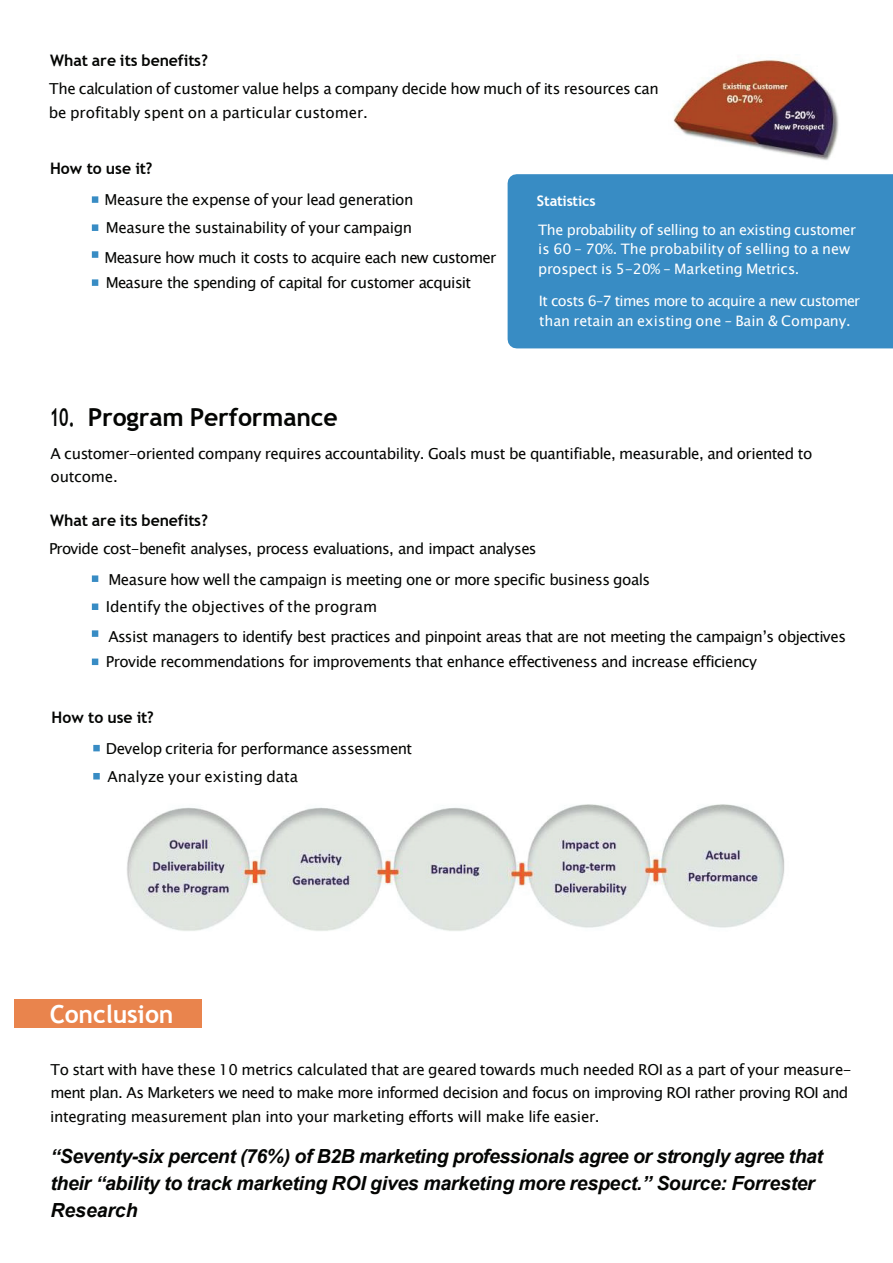
<style>
.page{position:relative;width:893px;height:1263px;background:#fff}
.page>*{position:absolute;margin:0;border:0;box-sizing:border-box;transform-origin:0 0}
.t1{font:700 24.9px "Trebuchet MS";letter-spacing:-.005em;color:#040503;scale:.65 1}
.t2{font:700 24.9px "Trebuchet MS";letter-spacing:-.01em;color:#fff}
.t3{font:italic 700 19.5px/27px "Arial";letter-spacing:-.02em;color:#040503}
.t4{font:700 15.9px "Trebuchet MS";letter-spacing:-.005em;color:#040503}
.t5{font:15.15px/23.4px "Lucida Sans Unicode";letter-spacing:-.03em;color:#040503}
.t6{font:14.4px/19.6px "Lucida Sans Unicode";letter-spacing:-.025em;color:#fff}
.t7{font:700 14.4px "Trebuchet MS";letter-spacing:-.01em;color:#fff}
</style>
<div class="page">
<img style="left:127px;top:59px;width:714px;height:872px">
<div style="left:508px;top:174px;width:385px;height:174px;background:#388cc4"></div>
<div style="left:92px;top:196px;width:6px;height:7px;background:#388cc4"></div>
<div style="left:92px;top:224px;width:6px;height:7px;background:#388cc4"></div>
<div style="left:92px;top:251px;width:6px;height:7px;background:#388cc4"></div>
<div style="left:92px;top:279px;width:6px;height:7px;background:#388cc4"></div>
<div style="left:14px;top:999px;width:187px;height:29px;background:#e9844d"></div>
<div style="left:92px;top:575px;width:6px;height:7px;background:#388cc4"></div>
<div style="left:92px;top:603px;width:6px;height:7px;background:#388cc4"></div>
<div style="left:92px;top:630px;width:6px;height:7px;background:#388cc4"></div>
<div style="left:92px;top:658px;width:6px;height:7px;background:#388cc4"></div>
<div style="left:93px;top:745px;width:7px;height:6px;background:#388cc4"></div>
<div style="left:93px;top:773px;width:7px;height:6px;background:#388cc4"></div>
<p class="t4" style="left:50px;top:51px;width:159px">What are its benefits?</p>
<p class="t5" style="left:49px;top:77px;width:611px">The calculation of customer value helps a company decide how much of its resources can be profitably spent on a particular customer.</p>
<p class="t4" style="left:50px;top:158px;width:104px">How to use it?</p>
<p class="t5" style="left:104px;top:186px;width:393px;line-height:28.7px">Measure the expense of your lead generation<br>Measure the sustainability of your campaign<br>Measure how much it costs to acquire each new customer</p>
<p class="t5" style="left:106px;top:271px;width:367px">Measure the spending of capital for customer acquisit</p>
<p class="t7" style="left:537px;top:192px;width:60px">Statistics</p>
<p class="t6" style="left:538px;top:220px;width:319px">The probability of selling to an existing customer is 60 – 70%. The probability of selling to a new prospect is 5-20% – Marketing Metrics.</p>
<p class="t6" style="left:539px;top:291px;width:323px">It costs 6–7 times more to acquire a new customer than retain an existing one – Bain &amp; Company.</p>
<h1 class="t1" style="left:50px;top:401px;width:445px">10. Program Performance</h1>
<p class="t5" style="left:50px;top:442px;width:764px">A customer-oriented company requires accountability. Goals must be quantifiable, measurable, and oriented to outcome.</p>
<p class="t4" style="left:50px;top:510px;width:159px">What are its benefits?</p>
<p class="t5" style="left:108px;top:533px;width:543px;line-height:30.9px;text-indent:-59px">Provide cost-benefit analyses, process evaluations, and impact analyses<br>Measure how well the campaign is meeting one or more specific business goals</p>
<p class="t5" style="left:106px;top:592px;width:742px;line-height:29.1px">Identify the objectives of the program<br>Assist managers to identify best practices and pinpoint areas that are not meeting the campaign’s objectives</p>
<p class="t5" style="left:106px;top:650px;width:653px">Provide recommendations for improvements that enhance effectiveness and increase efficiency</p>
<p class="t4" style="left:52px;top:707px;width:104px">How to use it?</p>
<p class="t5" style="left:106px;top:734px;width:308px;line-height:28px">Develop criteria for performance assessment<br>Analyze your existing data</p>
<h1 class="t2" style="left:50px;top:998px;width:125px">Conclusion</h1>
<p class="t5" style="left:50px;top:1058px;width:803px">To start with have these 10 metrics calculated that are geared towards much needed ROI as a part of your measure&shy;ment plan. As Marketers we need to make more informed decision and focus on improving ROI rather proving ROI and integrating measurement plan into your marketing efforts will make life easier.</p>
<p class="t3" style="left:50px;top:1143px;width:774px">“Seventy-six percent (76%) of B2B marketing professionals agree or strongly agree that their “ability to track marketing ROI gives marketing more respect.” Source: Forrester<br>Research</p>
</div>
